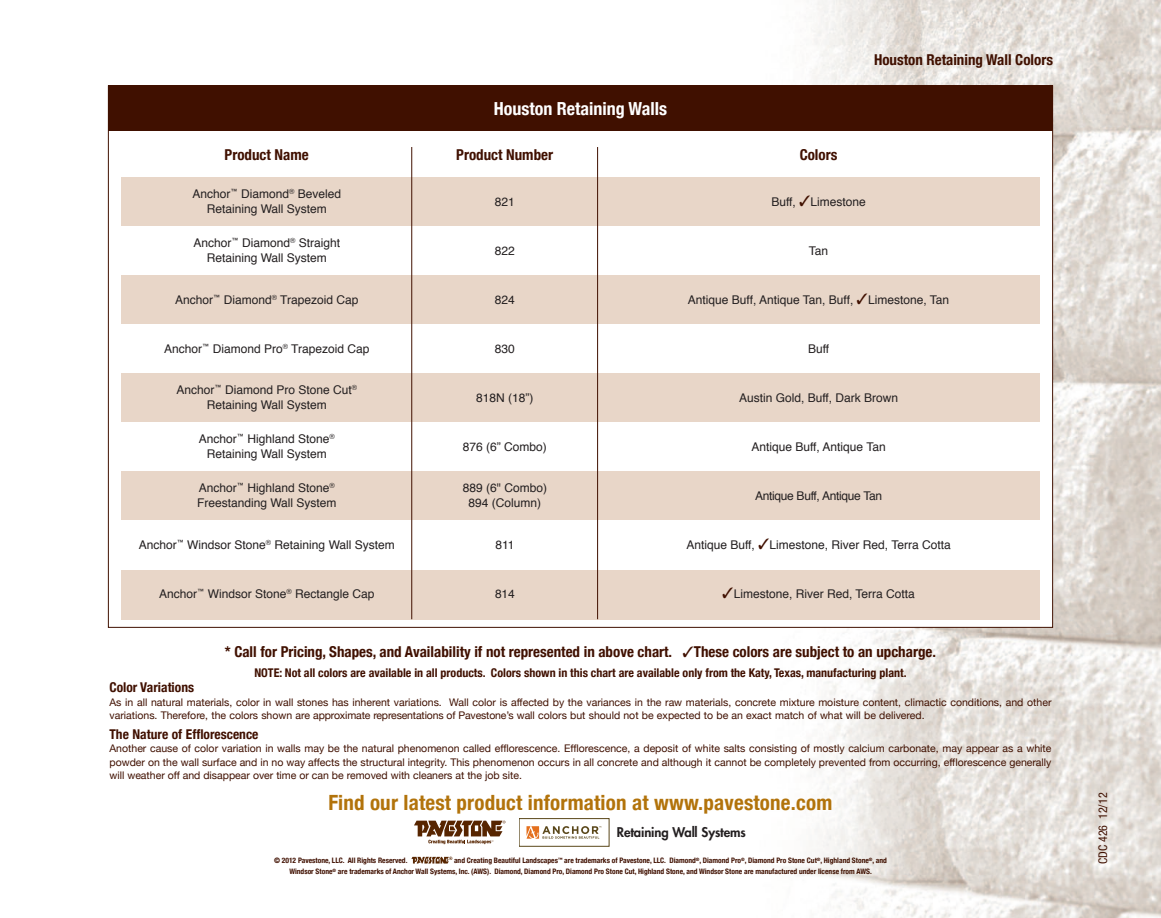
<style>
.page{position:relative;width:1161px;height:918px;background:#fff}
.page>*{position:absolute;margin:0;border:0;box-sizing:border-box;transform-origin:0 0}
.t1{font:700 condensed 21px "Helvetica Neue";letter-spacing:.01em;color:#b2730b}
.t2{font:700 condensed 18px "Helvetica Neue";color:#fff}
.t3{font:700 condensed 15px "Helvetica Neue";color:#401000}
.t4{font:700 condensed 13.5px "Helvetica Neue";color:#401000}
.t5{font:800 13.05px "Futura";letter-spacing:-.01em;color:#231f20}
.t6{font:12px/15px "Helvetica";color:#231f20;text-align:center}
.t7{font:700 condensed 12px "Helvetica Neue";color:#401000}
.t8{font:12px "Helvetica";letter-spacing:-.025em;color:#231f20}
.t9{font:condensed 12px "Helvetica Neue";color:#401000}
.t10{font:10.5px/13.5px "Helvetica Neue";color:#401000}
.t11{font:700 condensed 7.5px/10.6px "Helvetica Neue";color:#401000}
.s1{color:#401000}
</style>
<div class="page">
<img style="left:107px;top:0;width:1054px;height:918px">
<div style="left:109px;top:86px;width:943px;height:541px;background:#fff"></div>
<div style="left:108px;top:86px;width:945px;height:45px;background:#401000"></div>
<div style="left:122px;top:178px;width:290px;height:49px;background:#e8d6c8"></div>
<div style="left:412px;top:178px;width:186px;height:49px;background:#e8d6c8"></div>
<div style="left:598px;top:178px;width:442px;height:49px;background:#e8d6c8"></div>
<div style="left:122px;top:276px;width:290px;height:49px;background:#e8d6c8"></div>
<div style="left:412px;top:276px;width:186px;height:49px;background:#e8d6c8"></div>
<div style="left:598px;top:276px;width:442px;height:49px;background:#e8d6c8"></div>
<div style="left:122px;top:374px;width:290px;height:49px;background:#e8d6c8"></div>
<div style="left:412px;top:374px;width:186px;height:49px;background:#e8d6c8"></div>
<div style="left:598px;top:374px;width:442px;height:49px;background:#e8d6c8"></div>
<div style="left:122px;top:472px;width:290px;height:49px;background:#e8d6c8"></div>
<div style="left:412px;top:472px;width:186px;height:49px;background:#e8d6c8"></div>
<div style="left:598px;top:472px;width:442px;height:49px;background:#e8d6c8"></div>
<div style="left:122px;top:570px;width:290px;height:49px;background:#e8d6c8"></div>
<div style="left:412px;top:570px;width:186px;height:49px;background:#e8d6c8"></div>
<div style="left:598px;top:570px;width:442px;height:49px;background:#e8d6c8"></div>
<hr style="left:411px;top:147px;width:1px;height:472px;background:#401000">
<hr style="left:597px;top:147px;width:1px;height:472px;background:#401000">
<svg style="left:411px;top:857px;width:41px;height:7px"></svg>
<svg style="left:414px;top:821px;width:92px;height:23px"></svg>
<div style="left:519px;top:819px;width:90px;height:27px;background:#fff"></div>
<div style="left:519px;top:818px;width:90px;height:28px;border:1px solid #5a471a"></div>
<svg style="left:527px;top:826px;width:74px;height:13px"></svg>
<p class="t2" style="left:494px;top:98px;width:175px">Houston Retaining Walls</p>
<p class="t3" style="left:225px;top:146px;width:86px">Product Name</p>
<p class="t3" style="left:456px;top:146px;width:98px">Product Number</p>
<p class="t3" style="left:800px;top:146px;width:39px">Colors</p>
<p class="t3" style="left:874px;top:51px;width:180px">Houston Retaining Wall Colors</p>
<p class="t6" style="left:193px;top:187px;width:150px">Anchor<sup>™</sup> Diamond<sup>®</sup> Beveled<br>Retaining Wall System</p>
<p class="t6" style="left:495px;top:195px;width:22px">821</p>
<p class="t6" style="left:771px;top:195px;width:96px">Buff, <span class="s1">✓</span>Limestone</p>
<p class="t6" style="left:194px;top:236px;width:148px">Anchor<sup>™</sup> Diamond<sup>®</sup> Straight<br>Retaining Wall System</p>
<p class="t6" style="left:495px;top:244px;width:22px">822</p>
<p class="t6" style="left:809px;top:244px;width:21px">Tan</p>
<p class="t6" style="left:175px;top:293px;width:185px">Anchor<sup>™</sup> Diamond<sup>®</sup> Trapezoid Cap</p>
<p class="t6" style="left:495px;top:293px;width:22px">824</p>
<p class="t6" style="left:688px;top:293px;width:263px">Antique Buff, Antique Tan, Buff, <span class="s1">✓</span>Limestone, Tan</p>
<p class="t6" style="left:164px;top:342px;width:207px">Anchor<sup>™</sup> Diamond Pro<sup>®</sup> Trapezoid Cap</p>
<p class="t6" style="left:495px;top:342px;width:22px">830</p>
<p class="t6" style="left:808px;top:342px;width:23px">Buff</p>
<p class="t6" style="left:177px;top:384px;width:182px">Anchor<sup>™</sup> Diamond Pro Stone Cut<sup>®<br></sup>Retaining Wall System</p>
<p class="t6" style="left:476px;top:391px;width:59px">818N (18”)</p>
<p class="t6" style="left:739px;top:391px;width:161px">Austin Gold, Buff, Dark Brown</p>
<p class="t6" style="left:199px;top:433px;width:137px">Anchor<sup>™</sup> Highland Stone<sup>®<br></sup>Retaining Wall System</p>
<p class="t6" style="left:463px;top:440px;width:86px">876 (6” Combo)</p>
<p class="t6" style="left:751px;top:440px;width:136px">Antique Buff, Antique Tan</p>
<p class="t6" style="left:197px;top:482px;width:141px;text-align:left">Anchor<sup>™</sup> Highland Stone<sup>®<br></sup>Freestanding Wall System</p>
<p class="t6" style="left:463px;top:482px;width:86px">889 (6" Combo)<br>894 (Column)</p>
<p class="t8" style="left:755px;top:491px;width:129px">Antique Buff, Antique Tan</p>
<p class="t6" style="left:139px;top:538px;width:258px">Anchor<sup>™</sup> Windsor Stone<sup>®</sup> Retaining Wall System</p>
<p class="t6" style="left:495px;top:538px;width:20px">811</p>
<p class="t6" style="left:686px;top:539px;width:266px">Antique Buff, <span class="s1">✓</span>Limestone, River Red, Terra Cotta</p>
<p class="t6" style="left:159px;top:587px;width:217px">Anchor<sup>™</sup> Windsor Stone<sup>®</sup> Rectangle Cap</p>
<p class="t6" style="left:495px;top:587px;width:21px">814</p>
<p class="t6" style="left:722px;top:588px;width:194px"><span class="s1">✓</span>Limestone, River Red, Terra Cotta</p>
<p class="t3" style="left:225px;top:643px;width:713px">* Call for Pricing, Shapes, and Availability if not represented in above chart. ✓These colors are subject to an upcharge.</p>
<p class="t7" style="left:254px;top:665px;width:654px">NOTE: Not all colors are available in all products. Colors shown in this chart are available only from the Katy, Texas, manufacturing plant.</p>
<p class="t4" style="left:110px;top:679px;width:86px">Color Variations</p>
<p class="t10" style="left:110px;top:695px;width:944px">As in all natural materials, color in wall stones has inherent variations. wall color is affected by the variances in the raw materials, concrete mixture moisture content, climactic conditions, and other variations. Therefore, the colors shown are approximate representations of Pavestone’s wall colors but should not be expected to be an exact match of what will be delivered.</p>
<p class="t4" style="left:110px;top:726px;width:151px">The Nature of Efflorescence</p>
<p class="t10" style="left:110px;top:742px;width:944px;text-align:justify">Another cause of color variation in walls may be the natural phenomenon called efflorescence. Efflorescence, a deposit of white salts consisting of mostly calcium carbonate, may appear as a white powder on the wall surface and in no way affects the structural integrity. This phenomenon occurs in all concrete and although it cannot be completely prevented from occurring, efflorescence generally will weather off and disappear over time or can be removed with cleaners at the job site.</p>
<p class="t1" style="left:329px;top:790px;width:505px">Find our latest product information at www.pavestone.com</p>
<p class="t5" style="left:617px;top:826px;width:130px">Retaining Wall Systems</p>
<p class="t11" style="left:289px;top:855px;width:599px;text-indent:165px">and Creating Beautiful Landscapes<sup>™</sup> are trademarks of Pavestone, LLC. Diamond<sup>®</sup>, Diamond Pro<sup>®</sup>, Diamond Pro Stone Cut<sup>®</sup>, Highland Stone<sup>®</sup>, and<br>Windsor Stone<sup>®</sup> are trademarks of Anchor Wall Systems, Inc. (AWS). Diamond, Diamond Pro, Diamond Pro Stone Cut, Highland Stone, and Windsor Stone are manufactured under license from AWS.</p>
<p class="t11" style="left:274px;top:855px;width:135px">© 2012 Pavestone, LLC. All Rights Reserved.</p>
<p class="t9" style="left:1099px;top:864px;width:73px;rotate:-90deg">CDC 426 12/12</p>
</div>
